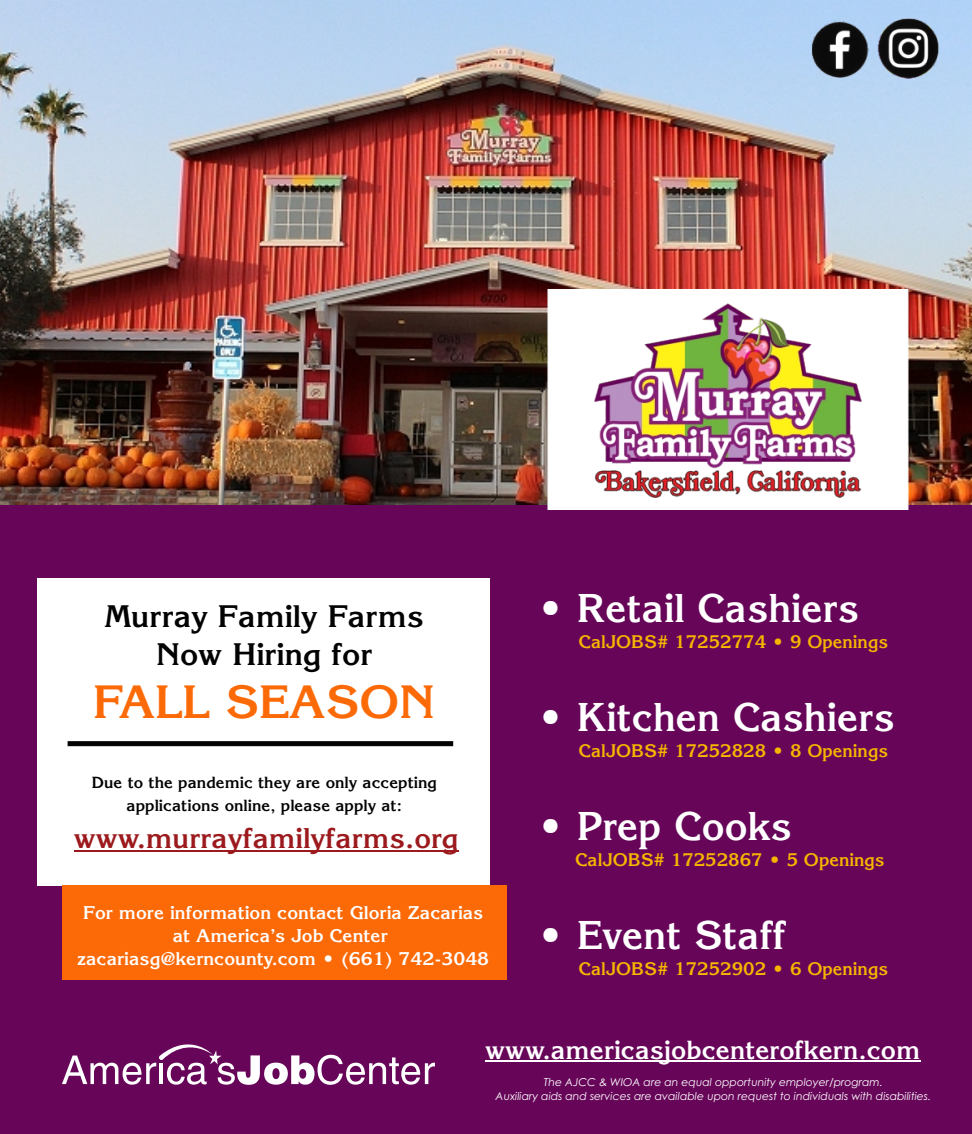
<style>
.page{position:relative;width:972px;height:1134px;background:#fff}
.page>*{position:absolute;margin:0;border:0;box-sizing:border-box;transform-origin:0 0}
.t1{font:700 45.68px "Korinna";color:#fc6a08;scale:1.04 1}
.t2{font:700 39.38px "Korinna";color:#fff}
.t3{font:700 30.38px/38px "Korinna";color:#020203;text-align:center;scale:1.04 1}
.t4{font:700 27.9px "Korinna";color:#9c1a1d;scale:1.04 1}
.t5{font:700 25.65px "Korinna";color:#fff}
.t6{font:700 18px/22.9px "Korinna";color:#fff;text-align:center;scale:1.04 1}
.t7{font:700 17.78px "Korinna";color:#f7b500}
.t8{font:700 15.75px/22.9px "Korinna";color:#020203;text-align:center;scale:1.04 1}
.t9{font:italic 10.8px/13.7px "Century Gothic";color:#fff;text-align:center}
</style>
<div class="page">
<img style="left:0;top:0;width:972px;height:505px">
<div style="left:0;top:505px;width:972px;height:629px;background:#670659"></div>
<svg style="left:547px;top:288px;width:362px;height:222px"></svg>
<img style="left:594px;top:304px;width:268px;height:193px">
<div style="left:38px;top:579px;width:452px;height:307px;background:#fff"></div>
<div style="left:63px;top:886px;width:444px;height:94px;background:#fc6a08"></div>
<hr style="left:74px;top:850px;width:385px;height:2px;background:#9c1a1d">
<svg style="left:62px;top:1044px;width:373px;height:41px"></svg>
<hr style="left:485px;top:1061px;width:435px;height:1px;background:#fff">
<img style="left:873px;top:17px;width:68px;height:65px">
<img style="left:807px;top:15px;width:64px;height:67px">
<svg style="left:67px;top:741px;width:387px;height:6px;background:#2b2b2c"></svg>
<h3 class="t3" style="left:105px;top:601px;width:308px">Murray Family Farms<br>Now Hiring for</h3>
<h1 class="t1" style="left:93px;top:685px;width:330px">FALL SEASON</h1>
<h3 class="t8" style="left:92px;top:772px;width:334px">Due to the pandemic they are only accepting applications online, please apply at:</h3>
<h3 class="t4" style="left:74px;top:828px;width:372px">www.murrayfamilyfarms.org</h3>
<h3 class="t6" style="left:77px;top:903px;width:398px">For more information contact Gloria Zacarias at America’s Job Center zacariasg@kerncounty.com • (661) 742-3048</h3>
<h2 class="t2" style="left:537px;top:593px;width:324px">• Retail Cashiers</h2>
<h3 class="t7" style="left:579px;top:635px;width:311px">CalJOBS# 17252774 • 9 Openings</h3>
<h2 class="t2" style="left:537px;top:703px;width:359px">• Kitchen Cashiers</h2>
<h3 class="t7" style="left:579px;top:744px;width:311px">CalJOBS# 17252828 • 8 Openings</h3>
<h2 class="t2" style="left:537px;top:812px;width:256px">• Prep Cooks</h2>
<h3 class="t7" style="left:575px;top:853px;width:311px">CalJOBS# 17252867 • 5 Openings</h3>
<h2 class="t2" style="left:537px;top:921px;width:251px">• Event Staff</h2>
<h3 class="t7" style="left:579px;top:962px;width:311px">CalJOBS# 17252902 • 6 Openings</h3>
<h3 class="t5" style="left:485px;top:1040px;width:437px">www.americasjobcenterofkern.com</h3>
<p class="t9" style="left:495px;top:1076px;width:437px">The AJCC &amp; WIOA are an equal opportunity employer/program.<br>Auxiliary aids and services are available upon request to individuals with disabilities.</p>
</div>
